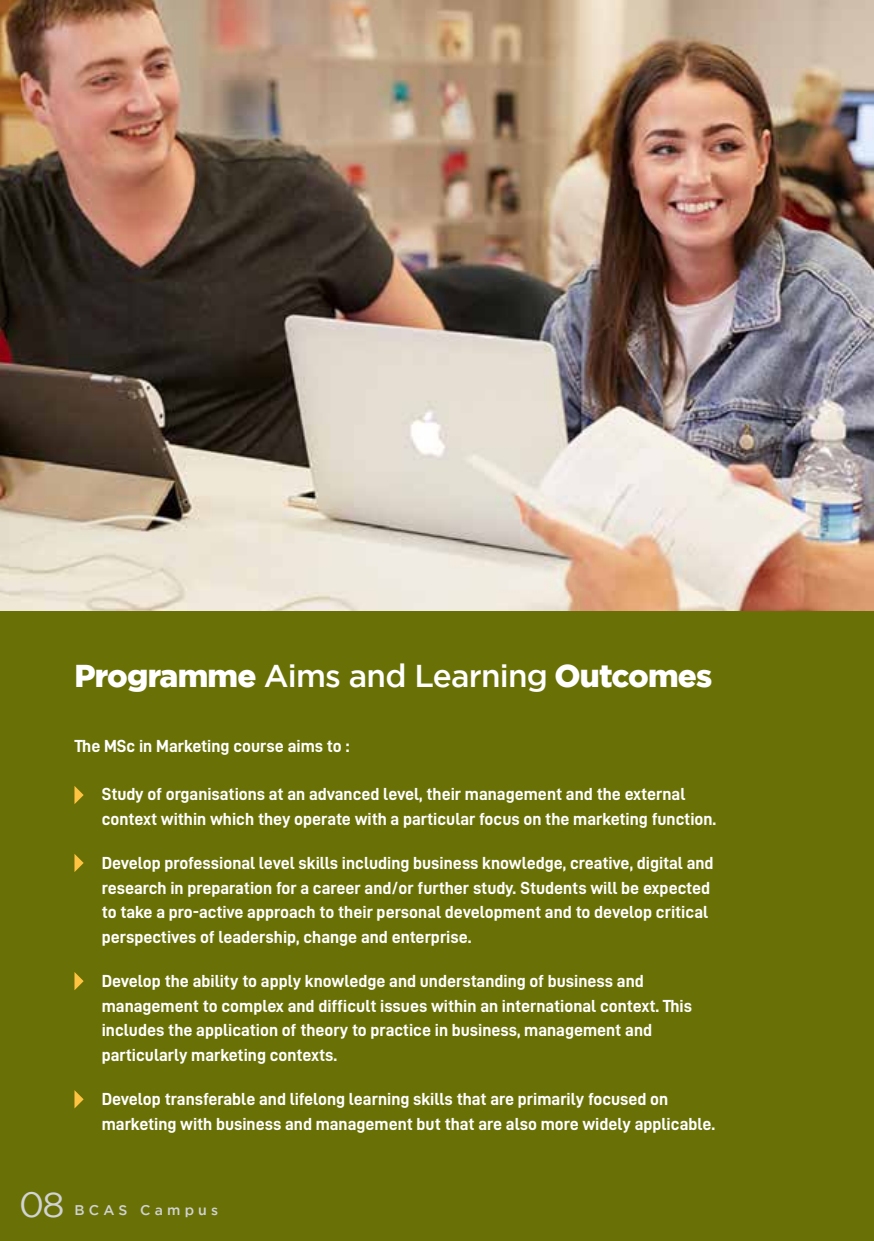
<style>
.page{position:relative;width:874px;height:1241px;background:#fff}
.page>*{position:absolute;margin:0;border:0;box-sizing:border-box;transform-origin:0 0}
.t1{font:35px "Gotham";color:#d1d3d4}
.t2{font:900 31.5px "Gotham";letter-spacing:-.025em;color:#fff}
.t3{font:17.5px/24.5px "D DIN Bold";color:#fff}
.t4{font:500 14px "Gotham";letter-spacing:.3em;color:#d1d3d4}
.s1{font-weight:500}
</style>
<div class="page">
<div style="left:0;top:0;width:873px;height:1240px;background:#697106"></div>
<img style="left:0;top:0;width:873px;height:610px">
<svg style="left:74px;top:786px;width:10px;height:18px"></svg>
<svg style="left:74px;top:854px;width:10px;height:18px"></svg>
<svg style="left:74px;top:972px;width:10px;height:18px"></svg>
<svg style="left:74px;top:1090px;width:10px;height:18px"></svg>
<h2 class="t2" style="left:74px;top:654px;width:639px">Programme <span class="s1">Aims and Learning</span> Outcomes</h2>
<p class="t3" style="left:74px;top:733px;width:276px">The MSc in Marketing course aims to :</p>
<p class="t3" style="left:102px;top:781px;width:615px">Study of organisations at an advanced level, their management and the external context within which they operate with a particular focus on the marketing function.</p>
<p class="t3" style="left:102px;top:850px;width:613px">Develop professional level skills including business knowledge, creative, digital and research in preparation for a career and/or further study. Students will be expected to take a pro-active approach to their personal development and to develop critical perspectives of leadership, change and enterprise.</p>
<p class="t3" style="left:102px;top:968px;width:591px">Develop the ability to apply knowledge and understanding of business and management to complex and difficult issues within an international context. This includes the application of theory to practice in business, management and particularly marketing contexts.</p>
<p class="t3" style="left:102px;top:1086px;width:614px">Develop transferable and lifelong learning skills that are primarily focused on marketing with business and management but that are also more widely applicable.</p>
<h1 class="t1" style="left:19px;top:1181px;width:47px">08</h1>
<p class="t4" style="left:74px;top:1200px;width:145px">BCAS Campus</p>
</div>
